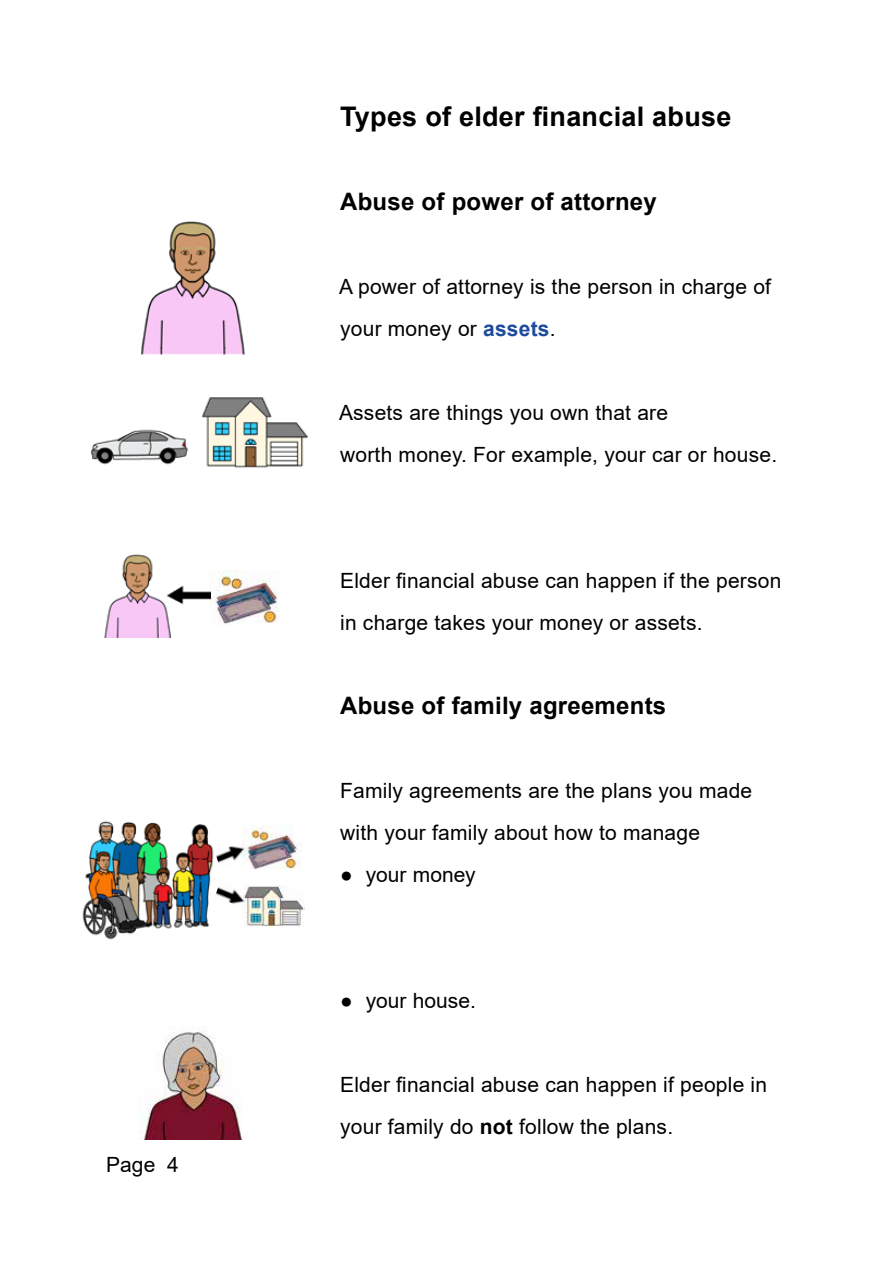
<style>
.page{position:relative;width:893px;height:1263px;background:#fff}
.page>*{position:absolute;margin:0;border:0;box-sizing:border-box;transform-origin:0 0}
.t1{font:700 27px "Arial";letter-spacing:.01em;color:#000}
.t2{font:700 24px "Arial";letter-spacing:.01em;color:#000}
.t3{font:21px/42px "Arial";letter-spacing:.01em;color:#000}
.s1{font-weight:700;color:#1e4b9d}
.s2{font-weight:700}
</style>
<div class="page">
<img style="left:141px;top:221px;width:104px;height:134px">
<img style="left:91px;top:429px;width:97px;height:36px">
<img style="left:202px;top:397px;width:106px;height:71px">
<img style="left:209px;top:570px;width:70px;height:54px">
<img style="left:104px;top:554px;width:66px;height:84px">
<img style="left:165px;top:577px;width:46px;height:37px">
<img style="left:82px;top:821px;width:132px;height:119px">
<img style="left:242px;top:826px;width:60px;height:43px">
<img style="left:244px;top:885px;width:61px;height:41px">
<img style="left:216px;top:840px;width:33px;height:29px">
<img style="left:216px;top:885px;width:33px;height:24px">
<img style="left:141px;top:1027px;width:102px;height:113px">
<p class="t3" style="left:106px;top:1143px;width:74px">Page 4</p>
<h2 class="t1" style="left:340px;top:97px;width:393px">Types of elder financial abuse</h2>
<h3 class="t2" style="left:340px;top:185px;width:318px">Abuse of power of attorney</h3>
<p class="t3" style="left:339px;top:265px;width:434px">A power of attorney is the person in charge of your money or <span class="s1">assets</span>.</p>
<p class="t3" style="left:339px;top:391px;width:440px">Assets are things you own that are<br>worth money. For example, your car or house.</p>
<p class="t3" style="left:340px;top:559px;width:443px">Elder financial abuse can happen if the person in charge takes your money or assets.</p>
<h3 class="t2" style="left:340px;top:689px;width:328px">Abuse of family agreements</h3>
<p class="t3" style="left:340px;top:769px;width:414px">Family agreements are the plans you made with your family about how to manage</p>
<p class="t3" style="left:340px;top:853px;width:137px">● your money</p>
<p class="t3" style="left:340px;top:979px;width:137px">● your house.</p>
<p class="t3" style="left:340px;top:1063px;width:428px">Elder financial abuse can happen if people in your family do <span class="s2">not</span> follow the plans.</p>
</div>
